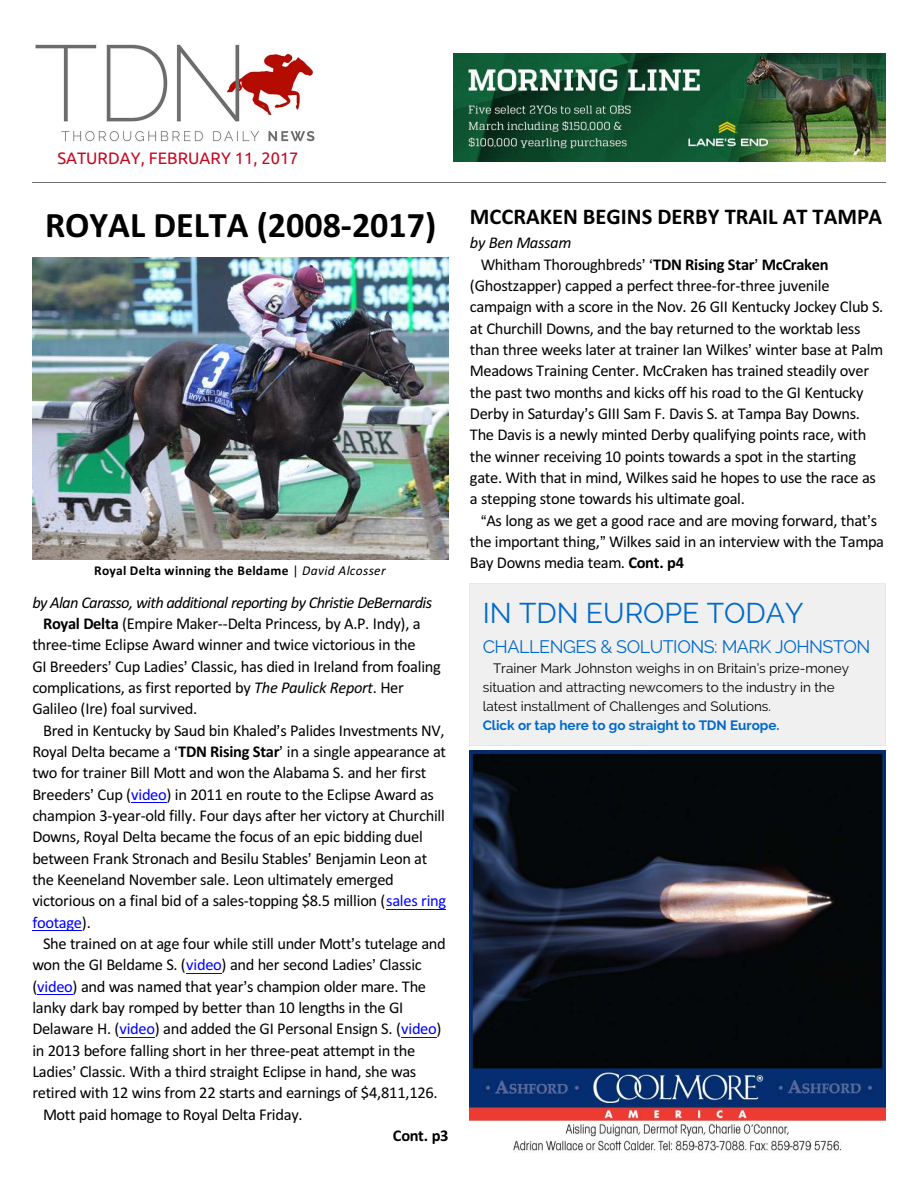
<style>
.page{position:relative;width:918px;height:1188px;background:#fff}
.page>*{position:absolute;margin:0;border:0;box-sizing:border-box;transform-origin:0 0}
.t1{font:700 36px "Calibri";color:#000}
.t2{font:28.5px "Raleway";color:#0069cc}
.t3{font:700 22.5px "Calibri";color:#000}
.t4{font:18px "Raleway";letter-spacing:-.03em;color:#0069cc}
.t5{font:16.5px "Calibri";letter-spacing:-.02em;color:#000}
.t6{font:italic 16.5px "Calibri";letter-spacing:-.04em;color:#000}
.t7{font:700 16.5px "Calibri";letter-spacing:-.015em;color:#000}
.t8{font:16.5px "Ubuntu";color:#c40821}
.t9{font:italic 16.5px "Calibri";letter-spacing:-.02em;color:#000}
.t10{font:16.5px "Calibri";letter-spacing:-.02em;color:#00f}
.t11{font:13.5px/19px "Raleway";color:#000}
.t12{font:700 13.5px "Calibri";letter-spacing:.025em;color:#000}
.t13{font:700 13.5px "Raleway";color:#0069cc}
.s1{font-weight:400}
.s2{font-weight:400;font-style:italic}
.s3{font-weight:700}
.s4{font-style:italic}
.s5{color:#00f}
.s6{color:#000}
</style>
<div class="page">
<hr style="left:32px;top:183px;width:853px;height:1px;background:#6e6e6e">
<img style="left:35px;top:44px;width:280px;height:98px">
<img style="left:454px;top:54px;width:432px;height:108px">
<img style="left:470px;top:750px;width:416px;height:403px">
<img style="left:32px;top:258px;width:417px;height:301px">
<div style="left:470px;top:583px;width:415px;height:163px;background:#f0f0f0"></div>
<hr style="left:131px;top:802px;width:35px;height:1px;background:#00f">
<hr style="left:386px;top:909px;width:60px;height:1px;background:#00f">
<hr style="left:32px;top:930px;width:50px;height:1px;background:#00f">
<hr style="left:186px;top:973px;width:36px;height:1px;background:#00f">
<hr style="left:37px;top:994px;width:36px;height:1px;background:#00f">
<hr style="left:120px;top:1037px;width:35px;height:1px;background:#00f">
<hr style="left:401px;top:1037px;width:35px;height:1px;background:#00f">
<p class="t8" style="left:57px;top:151px;width:243px">SATURDAY, FEBRUARY 11, 2017</p>
<h1 class="t1" style="left:45px;top:210px;width:393px">ROYAL DELTA (2008-2017)</h1>
<p class="t12" style="left:94px;top:565px;width:293px">Royal Delta winning the Beldame <span class="s1">|</span> <span class="s2">David Alcosser</span></p>
<p class="t6" style="left:32px;top:595px;width:401px">by Alan Carasso, with additional reporting by Christie DeBernardis</p>
<p class="t5" style="left:43px;top:617px;width:379px"><span class="s3">Royal Delta</span> (Empire Maker--Delta Princess, by A.P. Indy), a</p>
<p class="t5" style="left:32px;top:638px;width:385px">three-time Eclipse Award winner and twice victorious in the</p>
<p class="t5" style="left:32px;top:659px;width:410px">GI Breeders Cup Ladies Classic, has died in Ireland from foaling</p>
<p class="t5" style="left:32px;top:681px;width:373px">complications, as first reported by <span class="s4">The Paulick Report</span>. Her</p>
<p class="t5" style="left:32px;top:702px;width:166px">Galileo (Ire) foal survived.</p>
<p class="t5" style="left:43px;top:723px;width:403px">Bred in Kentucky by Saud bin Khaled s Palides Investments NV,</p>
<p class="t5" style="left:32px;top:745px;width:415px">Royal Delta became a <span class="s3">TDN Rising Star</span> in a single appearance at</p>
<p class="t5" style="left:32px;top:766px;width:396px">two for trainer Bill Mott and won the Alabama S. and her first</p>
<p class="t5" style="left:32px;top:787px;width:403px">Breeders Cup (<span class="s5">video</span>) in 2011 en route to the Eclipse Award as</p>
<p class="t5" style="left:32px;top:809px;width:414px">champion 3-year-old filly. Four days after her victory at Churchill</p>
<p class="t5" style="left:32px;top:830px;width:392px">Downs, Royal Delta became the focus of an epic bidding duel</p>
<p class="t5" style="left:32px;top:851px;width:396px">between Frank Stronach and Besilu Stables Benjamin Leon at</p>
<p class="t5" style="left:32px;top:873px;width:363px">the Keeneland November sale. Leon ultimately emerged</p>
<p class="t5" style="left:32px;top:894px;width:415px">victorious on a final bid of a sales-topping $8.5 million (<span class="s5">sales ring</span></p>
<p class="t10" style="left:32px;top:915px;width:60px">footage<span class="s6">).</span></p>
<p class="t5" style="left:43px;top:937px;width:404px">She trained on at age four while still under Mott s tutelage and</p>
<p class="t5" style="left:32px;top:958px;width:391px">won the GI Beldame S. (<span class="s5">video</span>) and her second Ladies Classic</p>
<p class="t5" style="left:32px;top:979px;width:395px">(<span class="s5">video</span>) and was named that year s champion older mare. The</p>
<p class="t5" style="left:32px;top:1000px;width:372px">lanky dark bay romped by better than 10 lengths in the GI</p>
<p class="t5" style="left:32px;top:1022px;width:411px">Delaware H. (<span class="s5">video</span>) and added the GI Personal Ensign S. (<span class="s5">video</span>)</p>
<p class="t5" style="left:32px;top:1043px;width:384px">in 2013 before falling short in her three-peat attempt in the</p>
<p class="t5" style="left:32px;top:1065px;width:385px">Ladies Classic. With a third straight Eclipse in hand, she was</p>
<p class="t5" style="left:32px;top:1086px;width:407px">retired with 12 wins from 22 starts and earnings of $4,811,126.</p>
<p class="t5" style="left:43px;top:1107px;width:261px">Mott paid homage to Royal Delta Friday.</p>
<p class="t7" style="left:393px;top:1128px;width:57px">Cont. p3</p>
<h3 class="t3" style="left:470px;top:208px;width:414px">MCCRAKEN BEGINS DERBY TRAIL AT TAMPA</h3>
<p class="t9" style="left:470px;top:236px;width:103px">by Ben Massam</p>
<p class="t7" style="left:481px;top:257px;width:349px"><span class="s1">Whitham Thoroughbreds</span> TDN Rising Star McCraken</p>
<p class="t5" style="left:470px;top:279px;width:361px">(Ghostzapper) capped a perfect three-for-three juvenile</p>
<p class="t5" style="left:470px;top:300px;width:415px">campaign with a score in the Nov. 26 GII Kentucky Jockey Club S.</p>
<p class="t5" style="left:470px;top:321px;width:392px">at Churchill Downs, and the bay returned to the worktab less</p>
<p class="t5" style="left:470px;top:343px;width:415px">than three weeks later at trainer Ian Wilkes winter base at Palm</p>
<p class="t5" style="left:470px;top:364px;width:401px">Meadows Training Center. McCraken has trained steadily over</p>
<p class="t5" style="left:470px;top:385px;width:395px">the past two months and kicks off his road to the GI Kentucky</p>
<p class="t5" style="left:470px;top:407px;width:391px">Derby in Saturday s GIII Sam F. Davis S. at Tampa Bay Downs.</p>
<p class="t5" style="left:470px;top:428px;width:398px">The Davis is a newly minted Derby qualifying points race, with</p>
<p class="t5" style="left:470px;top:449px;width:388px">the winner receiving 10 points towards a spot in the starting</p>
<p class="t5" style="left:470px;top:471px;width:408px">gate. With that in mind, Wilkes said he hopes to use the race as</p>
<p class="t5" style="left:470px;top:492px;width:277px">a stepping stone towards his ultimate goal.</p>
<p class="t5" style="left:486px;top:513px;width:392px">As long as we get a good race and are moving forward, that s</p>
<p class="t5" style="left:470px;top:535px;width:416px">the important thing, Wilkes said in an interview with the Tampa</p>
<p class="t5" style="left:470px;top:556px;width:216px">Bay Downs media team. <span class="s3">Cont. p4</span></p>
<h2 class="t2" style="left:483px;top:596px;width:322px">IN TDN EUROPE TODAY</h2>
<p class="t4" style="left:483px;top:636px;width:389px">CHALLENGES &amp; SOLUTIONS: MARK JOHNSTON</p>
<p class="t11" style="left:483px;top:659px;width:368px;text-indent:10px">Trainer Mark Johnston weighs in on Britain’s prize-money situation and attracting newcomers to the industry in the latest installment of Challenges and Solutions.</p>
<p class="t13" style="left:483px;top:717px;width:298px">Click or tap here to go straight to TDN Europe.</p>
</div>
